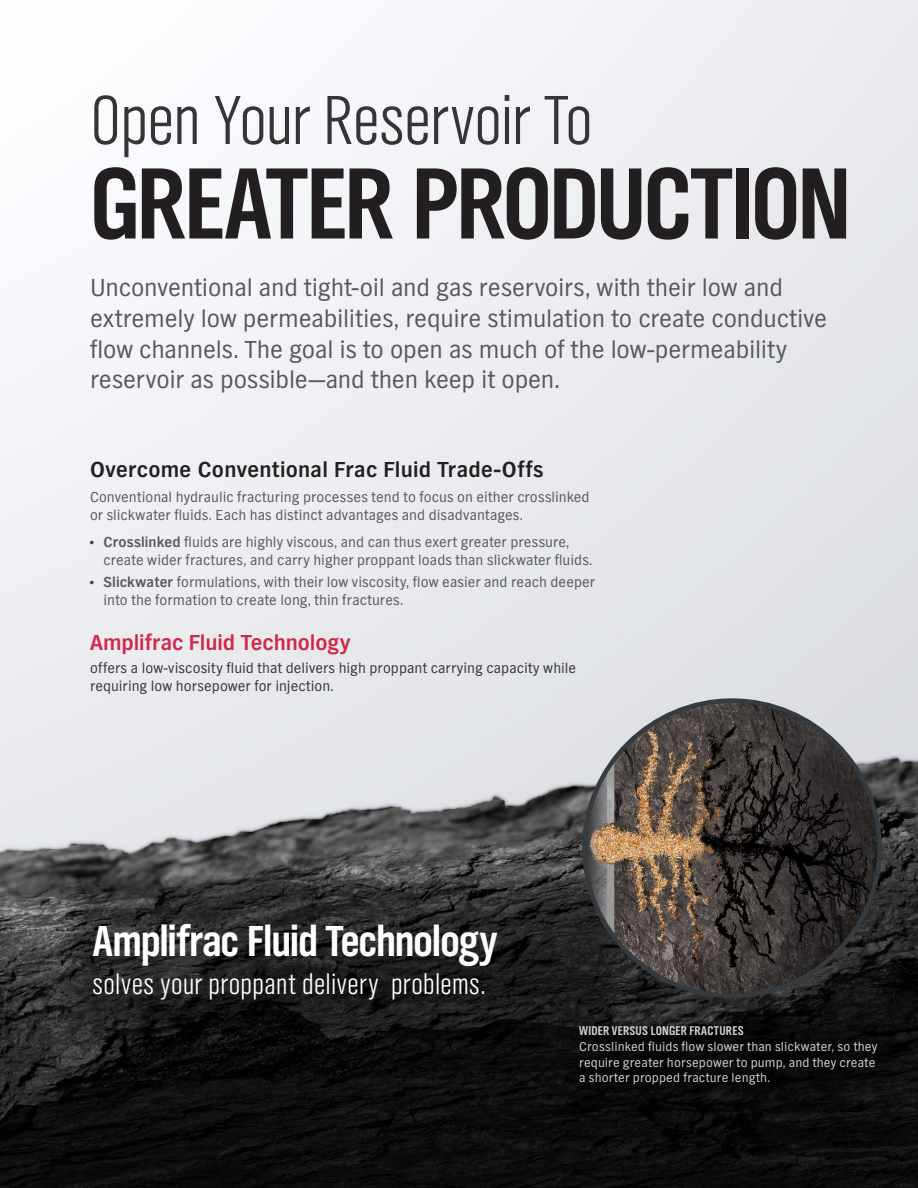
<style>
.page{position:relative;width:918px;height:1188px;background:#fff}
.page>*{position:absolute;margin:0;border:0;box-sizing:border-box;transform-origin:0 0}
.HEAD_2_BOLD{font:105px "TV Nord EF Bold Con";letter-spacing:-.02em;color:#231f20}
.HEAD_2_THIN{font:72px "TV Nord EF Light Con";letter-spacing:-.015em;color:#363536}
.t1{font:45px "TV Nord EF Bold Con";letter-spacing:-.015em;color:#fff}
.t2{font:30px "TV Nord EF Light Con";letter-spacing:.01em;color:#fff}
.Body_Copy_10_12{font:25.5px/30.6px "TV Nord EF";letter-spacing:-.005em;color:#57585a}
.Subhead_10_12{font:700 22.5px "TV Nord EF";letter-spacing:.01em;color:#231f20}
.Body_Copy_BL1{font:700 22.5px "TV Nord EF";color:#d02848}
.Body_Copy_10_12-2{font:15px/18px "TV Nord EF";letter-spacing:.005em;color:#57585a}
.Body_Copy_BL1-2{font:15px/18px "TV Nord EF";letter-spacing:.005em;color:#363536}
.cutline{font:13.2px/15.9px "TV Nord EF";letter-spacing:.01em;color:#d1d2d4}
.cutline-2{font:13.2px "TV Nord EF Bold Con";letter-spacing:.02em;color:#d1d2d4}
.s1{font-size:10.5px;color:#353b40}
.s2{font-weight:700}
</style>
<div class="page">
<img style="left:0;top:0;width:918px;height:1188px">
<svg style="left:66px;top:876px;width:552px;height:165px;background:#232222"></svg>
<img style="left:584px;top:701px;width:296px;height:295px;border-radius:148px">
<svg style="left:566px;top:1011px;width:332px;height:101px;background:#0b0b0b"></svg>
<p class="HEAD_2_THIN" style="left:90px;top:83px;width:504px">Open Your Reservoir To</p>
<p class="HEAD_2_BOLD" style="left:90px;top:142px;width:763px">GREATER PRODUCTION</p>
<p class="Body_Copy_10_12" style="left:90px;top:273px;width:739px">Unconventional and tight-oil and gas reservoirs, with their low and extremely low permeabilities, require stimulation to create conductive flow channels. The goal is to open as much of the low-permeability reservoir as possible—and then keep it open.</p>
<p class="Subhead_10_12" style="left:90px;top:457px;width:455px">Overcome Conventional Frac Fluid Trade-Offs</p>
<p class="Body_Copy_10_12-2" style="left:90px;top:488px;width:501px">Conventional hydraulic fracturing processes tend to focus on either crosslinked or slickwater fluids. Each has distinct advantages and disadvantages.</p>
<p class="Body_Copy_10_12-2" style="left:104px;top:533px;width:490px;text-indent:-14px"><span class="s1">•</span> <span class="s2">Crosslinked</span> fluids are highly viscous, and can thus exert greater pressure, create wider fractures, and carry higher proppant loads than slickwater fluids.</p>
<p class="Body_Copy_10_12-2" style="left:104px;top:574px;width:493px;text-indent:-14px"><span class="s1">•</span> <span class="s2">Slickwater</span> formulations, with their low viscosity, flow easier and reach deeper into the formation to create long, thin fractures.</p>
<p class="Body_Copy_BL1" style="left:90px;top:630px;width:262px">Amplifrac Fluid Technology</p>
<p class="Body_Copy_BL1-2" style="left:90px;top:659px;width:488px">offers a low-viscosity fluid that delivers high proppant carrying capacity while requiring low horsepower for injection.</p>
<p class="t1" style="left:93px;top:915px;width:407px">Amplifrac Fluid Technology</p>
<p class="t2" style="left:93px;top:969px;width:394px">solves your proppant delivery problems.</p>
<p class="cutline-2" style="left:579px;top:1023px;width:166px">WIDER VERSUS LONGER FRACTURES</p>
<p class="cutline" style="left:579px;top:1039px;width:300px">Crosslinked fluids flow slower than slickwater, so they require greater horsepower to pump, and they create a shorter propped fracture length.</p>
</div>
